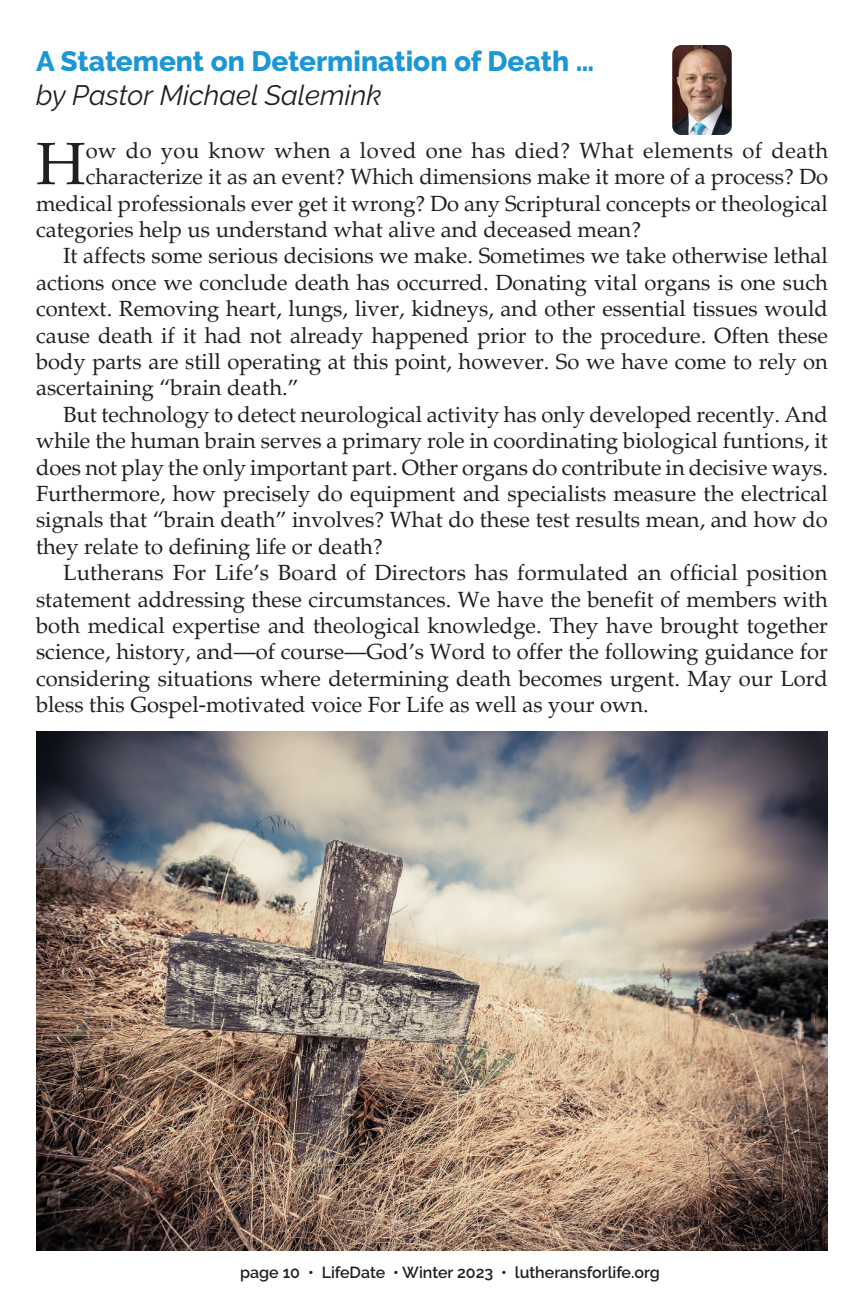
<style>
.page{position:relative;width:864px;height:1296px;background:#fff}
.page>*{position:absolute;margin:0;border:0;box-sizing:border-box;transform-origin:0 0}
.LifeDate_paragraph_2023{font:59.8px "Palatino";color:#231f20}
.LifeDate_article_title_2023{font:800 28px "Raleway";color:#1c97d5}
.LifeDate_author_2023{font:italic 28px "Raleway";color:#231f20}
.LifeDate_paragraph_2023-2{font:22px/26.4px "Palatino";color:#231f20;text-align:justify}
.LifeDate_paragraph_2023-3{font:22px "Palatino";letter-spacing:.02em;color:#231f20}
.t1{font:600 16px "Raleway";color:#231f20}
</style>
<div class="page">
<img style="left:672px;top:45px;width:60px;height:90px">
<img style="left:36px;top:732px;width:792px;height:519px">
<p class="LifeDate_article_title_2023" style="left:36px;top:46px;width:560px">A Statement on Determination of Death …</p>
<p class="LifeDate_author_2023" style="left:36px;top:79px;width:347px">by Pastor Michael Salemink</p>
<p class="LifeDate_paragraph_2023" style="left:36px;top:128px;width:51px">H</p>
<p class="LifeDate_paragraph_2023-3" style="left:86px;top:137px;width:744px">ow do you know when a loved one has died? What elements of death</p>
<p class="LifeDate_paragraph_2023-2" style="left:86px;top:164px;width:744px">characterize it as an event? Which dimensions make it more of a process? Do</p>
<p class="LifeDate_paragraph_2023-2" style="left:36px;top:190px;width:793px">medical professionals ever get it wrong? Do any Scriptural concepts or theological</p>
<p class="LifeDate_paragraph_2023-2" style="left:36px;top:217px;width:607px">categories help us understand what alive and deceased mean?</p>
<p class="LifeDate_paragraph_2023-2" style="left:36px;top:243px;width:794px;text-indent:27px">It affects some serious decisions we make. Sometimes we take otherwise lethal actions once we conclude death has occurred. Donating vital organs is one such context. Removing heart, lungs, liver, kidneys, and other essential tissues would cause death if it had not already happened prior to the procedure. Often these body parts are still operating at this point, however. So we have come to rely on ascertaining “brain death.”</p>
<p class="LifeDate_paragraph_2023-2" style="left:36px;top:401px;width:794px;text-indent:27px">But technology to detect neurological activity has only developed recently. And while the human brain serves a primary role in coordinating biological funtions, it does not play the only important part. Other organs do contribute in decisive ways.<br>Furthermore, how precisely do equipment and specialists measure the electrical signals that “brain death” involves? What do these test results mean, and how do they relate to defining life or death?</p>
<p class="LifeDate_paragraph_2023-2" style="left:36px;top:560px;width:794px;text-indent:27px">Lutherans For Life’s Board of Directors has formulated an official position statement addressing these circumstances. We have the benefit of members with both medical expertise and theological knowledge. They have brought together science, history, and—of course—God’s Word to offer the following guidance for considering situations where determining death becomes urgent. May our Lord bless this Gospel-motivated voice For Life as well as your own.</p>
<p class="t1" style="left:240px;top:1263px;width:421px">page 10 • LifeDate • Winter 2023 • lutheransforlife.org</p>
</div>
